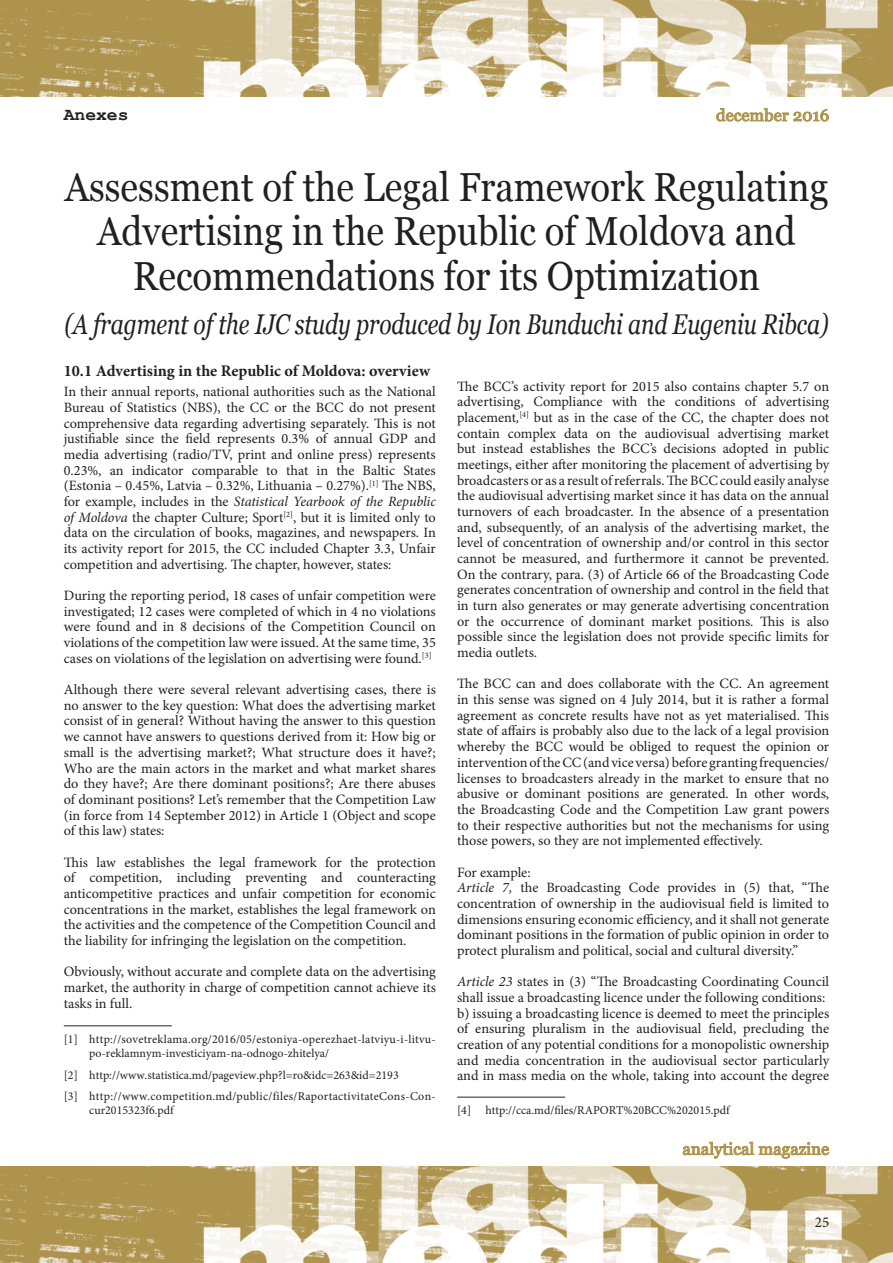
<style>
.page{position:relative;width:893px;height:1263px;background:#fff}
.page>*{position:absolute;margin:0;border:0;box-sizing:border-box;transform-origin:0 0}
.t1{font:40.5px/44.5px "Georgia";color:#231f20;text-align:center;scale:.9 1}
.t2{font:italic 28.5px "Georgia";letter-spacing:-.005em;color:#231f20;scale:.8 1}
.t3{font:700 18px "Courier New";color:#231f20}
.t4{font:16.5px "Georgia";letter-spacing:.01em;color:#ad934b}
.t5{font:700 16.2px "Minion Pro";color:#231f20}
.t6{font:15px "Minion Pro";color:#231f20}
.t7{font:14.25px/15.8px "Minion Pro";color:#231f20;text-align:justify}
.t8{font:12px/21.3px "Minion Pro";letter-spacing:.025em;color:#231f20}
.t9{font:12px/14.4px "Minion Pro";letter-spacing:.02em;color:#231f20}
.t10{font:12px "Minion Pro";color:#231f20}
.s1{font-style:italic}
</style>
<div class="page">
<img style="left:0;top:1166px;width:893px;height:97px">
<img style="left:0;top:0;width:893px;height:96px">
<svg style="left:716px;top:108px;width:113px;height:14px"></svg>
<svg style="left:682px;top:1141px;width:148px;height:18px"></svg>
<hr style="left:64px;top:1025px;width:108px;height:1px;background:#231f20">
<hr style="left:457px;top:1097px;width:108px;height:1px;background:#231f20">
<p class="t3" style="left:64px;top:103px;width:66px">Anexes</p>
<p class="t4" style="left:716px;top:105px;width:115px">december 2016</p>
<h1 class="t1" style="left:65px;top:165px;width:850px">Assessment of the Legal Framework Regulating<br>Advertising in the Republic of Moldova and<br>Recommendations for its Optimization</h1>
<h2 class="t2" style="left:64px;top:306px;width:957px">(A fragment of the IJC study produced by Ion Bunduchi and Eugeniu Ribca)</h2>
<p class="t5" style="left:64px;top:360px;width:368px">10.1 Advertising in the Republic of Moldova: overview</p>
<p class="t7" style="left:64px;top:384px;width:374px">In their annual reports, national authorities such as the National Bureau of Statistics (NBS), the CC or the BCC do not present comprehensive data regarding advertising separately. This is not justifiable since the field represents 0.3% of annual GDP and media advertising (radio/TV, print and online press) represents 0.23%, an indicator comparable to that in the Baltic States (Estonia – 0.45%, Latvia – 0.32%, Lithuania – 0.27%).<sup>[1]</sup> The NBS, for example, includes in the <span class="s1">Statistical Yearbook of the Republic of Moldova</span> the chapter Culture; Sport<sup>[2]</sup>, but it is limited only to data on the circulation of books, magazines, and newspapers. In its activity report for 2015, the CC included Chapter 3<span class="s1">.</span>3, Unfair competition and advertising. The chapter, however, states:</p>
<p class="t7" style="left:64px;top:588px;width:374px">During the reporting period, 18 cases of unfair competition were investigated; 12 cases were completed of which in 4 no violations were found and in 8 decisions of the Competition Council on violations of the competition law were issued. At the same time, 35 cases on violations of the legislation on advertising were found.<sup>[3]</sup></p>
<p class="t7" style="left:64px;top:682px;width:374px">Although there were several relevant advertising cases, there is no answer to the key question: What does the advertising market consist of in general? Without having the answer to this question we cannot have answers to questions derived from it: How big or small is the advertising market?; What structure does it have?; Who are the main actors in the market and what market shares do they have?; Are there dominant positions?; Are there abuses of dominant positions? Let’s remember that the Competition Law (in force from 14 September 2012) in Article 1 (Object and scope of this law) states:</p>
<p class="t7" style="left:64px;top:854px;width:374px">This law establishes the legal framework for the protection of competition, including preventing and counteracting anticompetitive practices and unfair competition for economic concentrations in the market, establishes the legal framework on the activities and the competence of the Competition Council and the liability for infringing the legislation on the competition.</p>
<p class="t7" style="left:64px;top:964px;width:374px">Obviously, without accurate and complete data on the advertising market, the authority in charge of competition cannot achieve its tasks in full.</p>
<p class="t9" style="left:89px;top:1032px;width:348px;text-indent:-26px">[1] http://sovetreklama.org/2016/05/estoniya-operezhaet-latviyu-i-litvu&shy;po-reklamnym-investiciyam-na-odnogo-zhitelya/</p>
<p class="t8" style="left:64px;top:1064px;width:374px">[2] http://www.statistica.md/pageview.php?l=ro&amp;idc=263&amp;id=2193<br>[3] http://www.competition.md/public/files/RaportactivitateCons-Con-</p>
<p class="t10" style="left:89px;top:1102px;width:87px">cur2015323f6.pdf</p>
<p class="t7" style="left:457px;top:378px;width:374px">The BCC’s activity report for 2015 also contains chapter 5.7 on advertising, Compliance with the conditions of advertising placement<span class="s1">,</span><sup>[4]</sup> but as in the case of the CC, the chapter does not contain complex data on the audiovisual advertising market but instead establishes the BCC’s decisions adopted in public meetings, either after monitoring the placement of advertising by broadcasters or as a result of referrals. The BCC could easily analyse the audiovisual advertising market since it has data on the annual turnovers of each broadcaster. In the absence of a presentation and, subsequently, of an analysis of the advertising market, the level of concentration of ownership and/or control in this sector cannot be measured, and furthermore it cannot be prevented.<br>On the contrary, para. (3) of Article 66 of the Broadcasting Code generates concentration of ownership and control in the field that in turn also generates or may generate advertising concentration or the occurrence of dominant market positions. This is also possible since the legislation does not provide specific limits for media outlets.</p>
<p class="t7" style="left:457px;top:676px;width:374px">The BCC can and does collaborate with the CC. An agreement in this sense was signed on 4 July 2014, but it is rather a formal agreement as concrete results have not as yet materialised. This state of affairs is probably also due to the lack of a legal provision whereby the BCC would be obliged to request the opinion or intervention of the CC (and vice versa) before granting frequencies/ licenses to broadcasters already in the market to ensure that no abusive or dominant positions are generated. In other words, the Broadcasting Code and the Competition Law grant powers to their respective authorities but not the mechanisms for using those powers, so they are not implemented effectively.</p>
<p class="t7" style="left:457px;top:864px;width:374px;text-align:left">For example:<br><span class="s1">Article 7,</span> the Broadcasting Code provides in (5) that, “The concentration of ownership in the audiovisual field is limited to dimensions ensuring economic efficiency, and it shall not generate dominant positions in the formation of public opinion in order to protect pluralism and political, social and cultural diversity.”</p>
<p class="t7" style="left:457px;top:974px;width:374px;text-align:left"><span class="s1">Article 23</span> states in (3) “The Broadcasting Coordinating Council shall issue a broadcasting licence under the following conditions: b) issuing a broadcasting licence is deemed to meet the principles of ensuring pluralism in the audiovisual field, precluding the creation of any potential conditions for a monopolistic ownership and media concentration in the audiovisual sector particularly and in mass media on the whole, taking into account the degree</p>
<p class="t10" style="left:457px;top:1102px;width:275px">[4] http://cca.md/files/RAPORT%20BCC%202015.pdf</p>
<p class="t4" style="left:682px;top:1139px;width:148px">analytical magazine</p>
<p class="t6" style="left:815px;top:1212px;width:16px">25</p>
</div>
